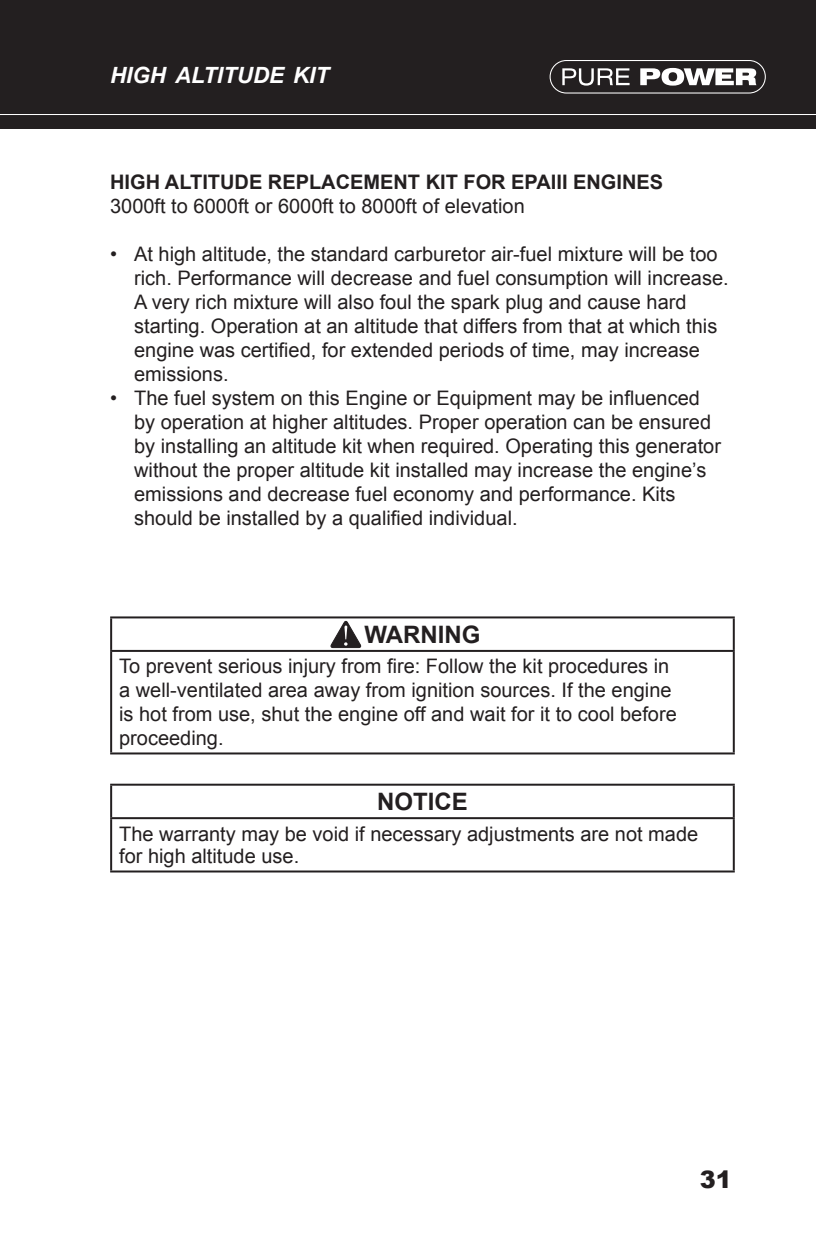
<style>
.page{position:relative;width:816px;height:1248px;background:#fff}
.page>*{position:absolute;margin:0;border:0;box-sizing:border-box;transform-origin:0 0}
.t1{font:700 24px "Arial";color:#231f20}
.t2{font:900 24px "Arial";color:#231f20}
.t3{font:italic 700 22.4px "Arial";color:#fff}
.t4{font:20px/24px "Arial";color:#231f20}
.t5{font:700 20px "Arial";color:#231f20}
</style>
<div class="page">
<div style="left:0;top:0;width:816px;height:128px;background:#231f20"></div>
<hr style="left:0;top:114px;width:816px;height:1px;background:#fff">
<svg style="left:640px;top:68px;width:116px;height:18px"></svg>
<svg style="left:562px;top:68px;width:68px;height:18px"></svg>
<div style="left:550px;top:60px;width:216px;height:34px;border:1px solid #fff;border-radius:16px"></div>
<hr style="left:110px;top:652px;width:2px;height:100px;background:#231f20">
<hr style="left:733px;top:652px;width:2px;height:100px;background:#231f20">
<hr style="left:110px;top:752px;width:625px;height:2px;background:#231f20">
<hr style="left:110px;top:616px;width:625px;height:2px;background:#231f20">
<hr style="left:110px;top:618px;width:2px;height:32px;background:#231f20">
<hr style="left:733px;top:618px;width:2px;height:32px;background:#231f20">
<hr style="left:110px;top:650px;width:625px;height:2px;background:#231f20">
<hr style="left:110px;top:819px;width:2px;height:52px;background:#231f20">
<hr style="left:733px;top:819px;width:2px;height:52px;background:#231f20">
<hr style="left:110px;top:871px;width:625px;height:2px;background:#231f20">
<hr style="left:110px;top:784px;width:625px;height:2px;background:#231f20">
<hr style="left:110px;top:786px;width:2px;height:31px;background:#231f20">
<hr style="left:733px;top:786px;width:2px;height:31px;background:#231f20">
<hr style="left:110px;top:817px;width:625px;height:2px;background:#231f20">
<svg style="left:330px;top:621px;width:32px;height:27px"></svg>
<p class="t3" style="left:110px;top:61px;width:220px">HIGH ALTITUDE KIT</p>
<p class="t5" style="left:110px;top:169px;width:554px">HIGH ALTITUDE REPLACEMENT KIT FOR EPAIII ENGINES</p>
<p class="t4" style="left:110px;top:195px;width:416px">3000ft to 6000ft or 6000ft to 8000ft of elevation</p>
<p class="t4" style="left:134px;top:243px;width:596px;text-indent:-24px">• At high altitude, the standard carburetor air-fuel mixture will be too rich. Performance will decrease and fuel consumption will increase.<br>A very rich mixture will also foul the spark plug and cause hard starting. Operation at an altitude that differs from that at which this engine was certified, for extended periods of time, may increase emissions.</p>
<p class="t4" style="left:134px;top:387px;width:588px;text-indent:-24px">• The fuel system on this Engine or Equipment may be influenced by operation at higher altitudes. Proper operation can be ensured by installing an altitude kit when required. Operating this generator without the proper altitude kit installed may increase the engine’s emissions and decrease fuel economy and performance. Kits should be installed by a qualified individual.</p>
<p class="t1" style="left:364px;top:619px;width:117px">WARNING</p>
<p class="t4" style="left:119px;top:655px;width:559px">To prevent serious injury from fire: Follow the kit procedures in a well-ventilated area away from ignition sources. If the engine is hot from use, shut the engine off and wait for it to cool before proceeding.</p>
<p class="t1" style="left:377px;top:786px;width:92px">NOTICE</p>
<p class="t4" style="left:119px;top:823px;width:581px;line-height:22px">The warranty may be void if necessary adjustments are not made for high altitude use.</p>
<p class="t2" style="left:700px;top:1162px;width:34px">31</p>
</div>
